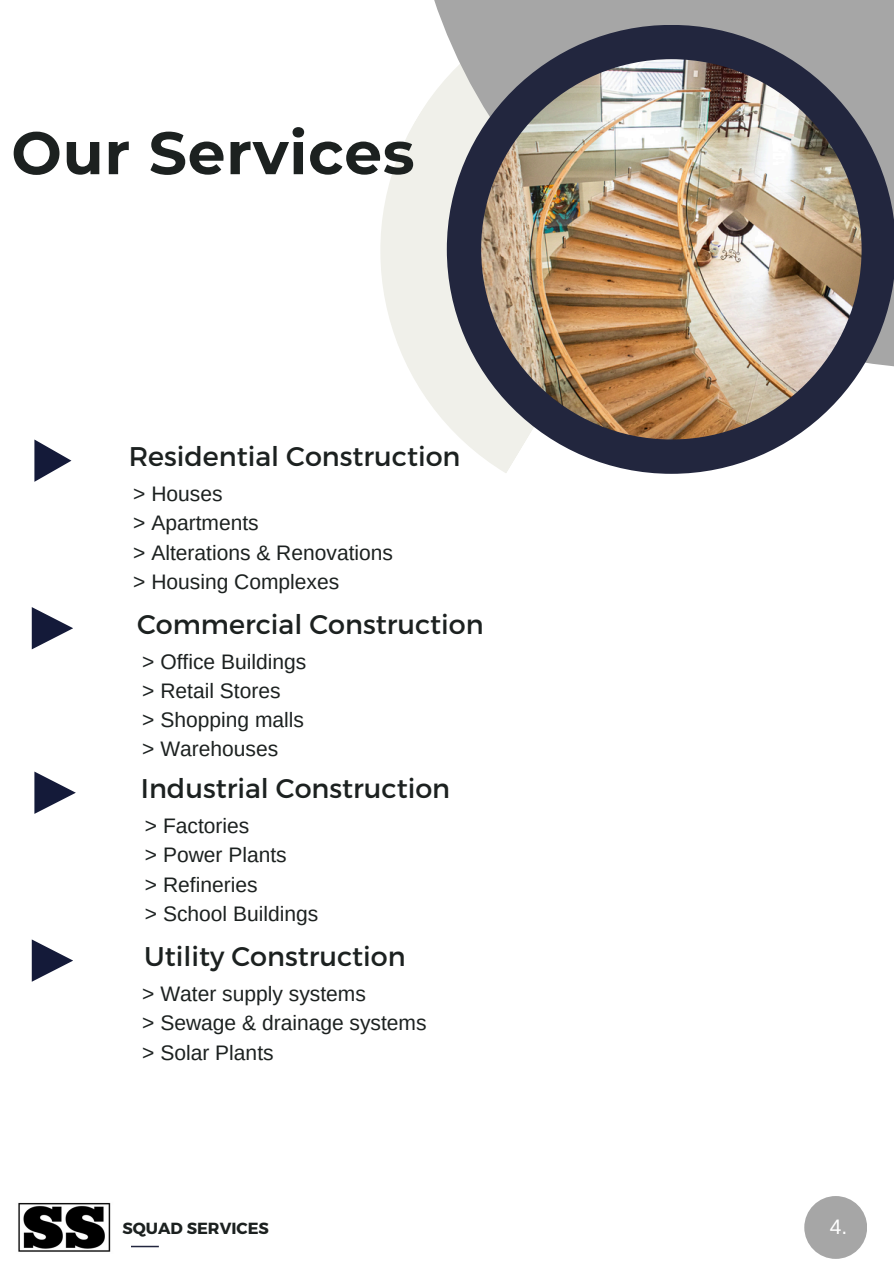
<style>
.page{position:relative;width:894px;height:1264px;background:#fff}
.page>*{position:absolute;margin:0;border:0;box-sizing:border-box;transform-origin:0 0}
.t1{font:700 59.85px "Montserrat";letter-spacing:.015em;color:#1c2120}
.t2{font:27px "Montserrat";color:#1c2120}
.t3{font:21px/29.2px "Arimo";color:#1c2120}
.t4{font:21px "Arimo";color:#fff}
.t5{font:700 16.05px "Montserrat";color:#1c2120}
</style>
<div class="page">
<svg style="left:380px;top:0;width:513px;height:423px"></svg>
<svg style="left:446px;top:25px;width:447px;height:449px"></svg>
<img style="left:481px;top:59px;width:380px;height:380px;border-radius:50%">
<svg style="left:34px;top:439px;width:37px;height:43px"></svg>
<svg style="left:32px;top:607px;width:41px;height:42px"></svg>
<svg style="left:34px;top:771px;width:42px;height:42px"></svg>
<svg style="left:32px;top:939px;width:41px;height:42px"></svg>
<div style="left:804px;top:1195px;width:62px;height:63px;background:#a6a6a6;border-radius:50%"></div>
<hr style="left:106px;top:1245px;width:53px;height:2px;background:#22263e">
<img style="left:18px;top:1202px;width:112px;height:50px">
<p class="t1" style="left:11px;top:116px;width:404px">Our Services</p>
<p class="t2" style="left:129px;top:439px;width:333px">Residential Construction</p>
<h1 class="t3" style="left:133px;top:479px;width:261px">&gt; Houses<br>&gt; Apartments<br>&gt; Alterations &amp; Renovations &gt; Housing Complexes</h1>
<h2 class="t2" style="left:137px;top:606px;width:348px">Commercial Construction</h2>
<h3 class="t3" style="left:142px;top:646px;width:165px">&gt; Office Buildings &gt; Retail Stores<br>&gt; Shopping malls &gt; Warehouses</h3>
<h2 class="t2" style="left:141px;top:771px;width:311px">Industrial Construction</h2>
<h3 class="t3" style="left:145px;top:811px;width:175px">&gt; Factories<br>&gt; Power Plants<br>&gt; Refineries<br>&gt; School Buildings</h3>
<h2 class="t2" style="left:144px;top:938px;width:263px">Utility Construction</h2>
<h3 class="t3" style="left:142px;top:979px;width:286px">&gt; Water supply systems<br>&gt; Sewage &amp; drainage systems &gt; Solar Plants</h3>
<h3 class="t5" style="left:122px;top:1217px;width:148px">SQUAD SERVICES</h3>
<h2 class="t4" style="left:829px;top:1215px;width:19px">4.</h2>
</div>
